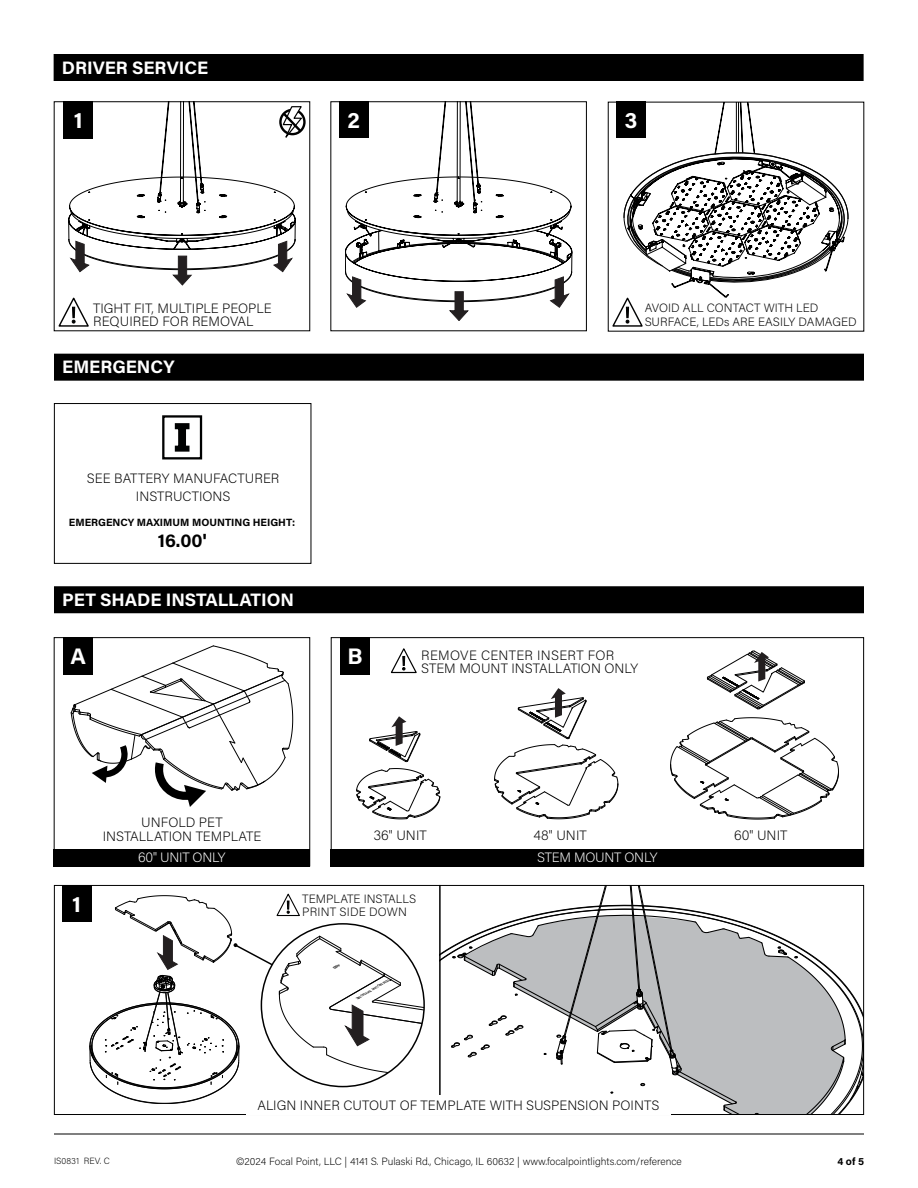
<style>
.page{position:relative;width:918px;height:1188px;background:#fff}
.page>*{position:absolute;margin:0;border:0;box-sizing:border-box;transform-origin:0 0}
.t1{font:700 22.5px "Acumin Pro";color:#fff}
.t2{font:700 18px "Acumin Pro";color:#fff}
.t3{font:700 18px "Acumin Pro";color:#000}
.t4{font:200 13.5px/13.5px "Acumin Pro";color:#000}
.t5{font:200 13.5px "Acumin Pro";letter-spacing:-.02em;color:#fff}
.t6{font:200 12px/13.5px "Acumin Pro";color:#000}
.t7{font:200 10.5px "Acumin Pro";color:#000}
.t8{font:700 10.5px "Acumin Pro";color:#000}
.t9{font:200 9px "Acumin Pro";letter-spacing:.005em;color:#000}
.t10{font:italic 500 3px "Helvetica Neue";color:#000;scale:1.11 1}
</style>
<div class="page">
<hr style="left:54px;top:1134px;width:810px;height:1px;background:#000">
<svg style="left:345px;top:103px;width:227px;height:218px"></svg>
<div style="left:330px;top:101px;width:257px;height:230px;border:1px solid #000"></div>
<div style="left:54px;top:55px;width:809px;height:25px;background:#000"></div>
<div style="left:54px;top:54px;width:810px;height:27px;border:2px solid #000"></div>
<div style="left:339px;top:102px;width:30px;height:36px;background:#000"></div>
<div style="left:63px;top:101px;width:30px;height:37px;background:#000"></div>
<div style="left:279px;top:109px;width:27px;height:26px;border:2px solid #000;border-radius:50%"></div>
<svg style="left:69px;top:102px;width:235px;height:183px"></svg>
<svg style="left:58px;top:297px;width:31px;height:30px"></svg>
<svg style="left:611px;top:102px;width:237px;height:225px"></svg>
<div style="left:55px;top:354px;width:808px;height:26px;background:#000"></div>
<div style="left:54px;top:354px;width:810px;height:27px;border:2px solid #000"></div>
<div style="left:54px;top:403px;width:257px;height:161px;border:1px solid #000"></div>
<div style="left:162px;top:415px;width:40px;height:44px;background:#fff;border:2px solid #000101"></div>
<svg style="left:174px;top:423px;width:16px;height:29px"></svg>
<div style="left:55px;top:587px;width:808px;height:26px;background:#000"></div>
<div style="left:54px;top:586px;width:810px;height:27px;border:2px solid #000"></div>
<svg style="left:670px;top:717px;width:169px;height:103px"></svg>
<svg style="left:356px;top:768px;width:85px;height:51px"></svg>
<svg style="left:494px;top:688px;width:125px;height:131px"></svg>
<svg style="left:369px;top:716px;width:51px;height:46px"></svg>
<svg style="left:707px;top:651px;width:98px;height:58px"></svg>
<div style="left:340px;top:637px;width:30px;height:37px;background:#000"></div>
<svg style="left:71px;top:646px;width:222px;height:161px"></svg>
<div style="left:54px;top:637px;width:256px;height:229px;border:1px solid #000"></div>
<div style="left:63px;top:637px;width:30px;height:37px;background:#000"></div>
<div style="left:54px;top:849px;width:256px;height:17px;background:#000"></div>
<div style="left:331px;top:849px;width:533px;height:17px;background:#000"></div>
<svg style="left:390px;top:648px;width:27px;height:26px"></svg>
<div style="left:54px;top:885px;width:386px;height:230px;border:1px solid #000"></div>
<div style="left:62px;top:885px;width:30px;height:37px;background:#000"></div>
<svg style="left:442px;top:887px;width:420px;height:226px"></svg>
<div style="left:440px;top:885px;width:424px;height:230px;border:1px solid #000"></div>
<div style="left:246px;top:1095px;width:425px;height:19px;background:#fff"></div>
<svg style="left:90px;top:893px;width:334px;height:211px"></svg>
<h2 class="t2" style="left:62px;top:55px;width:148px">DRIVER SERVICE</h2>
<h1 class="t1" style="left:74px;top:104px;width:10px">1</h1>
<h1 class="t1" style="left:348px;top:104px;width:14px">2</h1>
<h1 class="t1" style="left:625px;top:104px;width:14px">3</h1>
<p class="t4" style="left:93px;top:301px;width:180px">TIGHT FIT, MULTIPLE PEOPLE<br>REQUIRED FOR REMOVAL</p>
<p class="t6" style="left:645px;top:301px;width:214px">AVOID ALL CONTACT WITH LED<br>SURFACE, LEDs ARE EASILY DAMAGED</p>
<h2 class="t2" style="left:62px;top:354px;width:114px">EMERGENCY</h2>
<p class="t4" style="left:87px;top:469px;width:194px;line-height:18px;text-align:center">SEE BATTERY MANUFACTURER<br>INSTRUCTIONS</p>
<p class="t8" style="left:69px;top:515px;width:228px">EMERGENCY MAXIMUM MOUNTING HEIGHT:</p>
<h2 class="t3" style="left:158px;top:528px;width:50px">16.00'</h2>
<h2 class="t2" style="left:62px;top:587px;width:233px">PET SHADE INSTALLATION</h2>
<h1 class="t1" style="left:70px;top:640px;width:17px">A</h1>
<h1 class="t1" style="left:348px;top:640px;width:17px">B</h1>
<p class="t4" style="left:421px;top:648px;width:219px">REMOVE CENTER INSERT FOR<br>STEM MOUNT INSTALLATION ONLY</p>
<h1 class="t1" style="left:72px;top:888px;width:10px">1</h1>
<p class="t4" style="left:103px;top:815px;width:160px;text-align:center">UNFOLD PET<br>INSTALLATION TEMPLATE</p>
<p class="t5" style="left:138px;top:848px;width:89px">60" UNIT ONLY</p>
<p class="t5" style="left:537px;top:848px;width:122px">STEM MOUNT ONLY</p>
<p class="t4" style="left:373px;top:828px;width:55px">36" UNIT</p>
<p class="t4" style="left:534px;top:828px;width:55px">48" UNIT</p>
<p class="t4" style="left:734px;top:828px;width:55px">60" UNIT</p>
<p class="t6" style="left:302px;top:892px;width:115px;line-height:12.8px">TEMPLATE INSTALLS<br>PRINT SIDE DOWN</p>
<p class="t10" style="left:390px;top:982px;width:36px;rotate:149deg">TEM MOUNT SKYDOME</p>
<p class="t4" style="left:257px;top:1098px;width:403px">ALIGN INNER CUTOUT OF TEMPLATE WITH SUSPENSION POINTS</p>
<p class="t9" style="left:54px;top:1155px;width:57px">IS0831 REV. C</p>
<p class="t7" style="left:236px;top:1154px;width:447px">©2024 Focal Point, LLC | 4141 S. Pulaski Rd., Chicago, IL 60632 | www.focalpointlights.com/reference</p>
<p class="t8" style="left:837px;top:1154px;width:28px">4 of 5</p>
</div>
